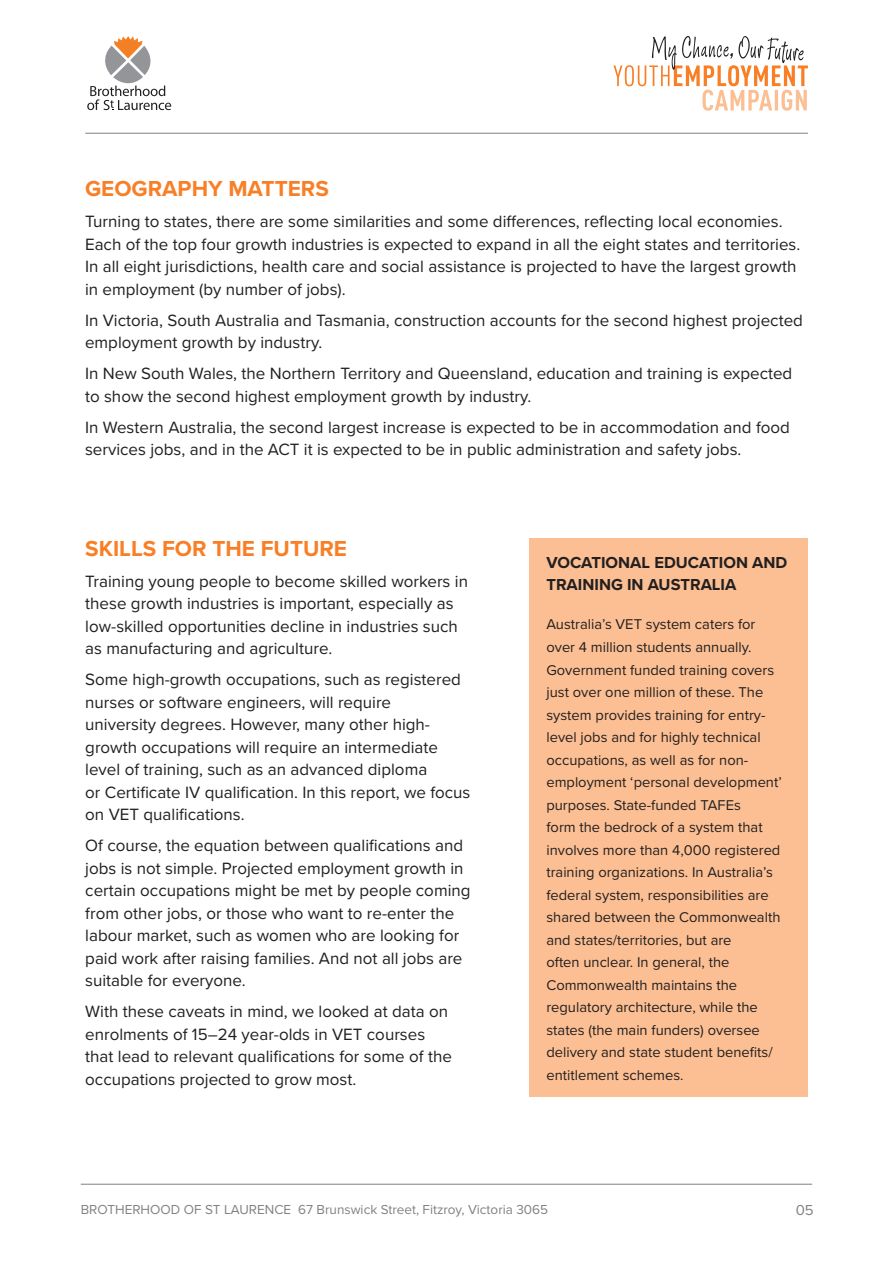
<style>
.page{position:relative;width:893px;height:1263px;background:#fff}
.page>*{position:absolute;margin:0;border:0;box-sizing:border-box;transform-origin:0 0}
.Heading_Level_2{font:700 22.5px "Proxima Nova";color:#f87f26}
.Body{font:16.95px/22.5px "Proxima Nova";color:#231f20}
.Heading_Level_3{font:700 16.5px/22.5px "Proxima Nova";color:#231f20}
.t1{font:15px "Proxima Nova";color:#838181}
.Body-2{font:14.7px/22.5px "Proxima Nova";color:#231f20}
.t2{font:13.5px "Proxima Nova";color:#838181}
</style>
<div class="page">
<hr style="left:81px;top:1184px;width:731px;height:1px;background:#838181">
<hr style="left:85px;top:133px;width:723px;height:1px;background:#838181">
<svg style="left:87px;top:36px;width:84px;height:74px"></svg>
<svg style="left:613px;top:36px;width:195px;height:75px"></svg>
<div style="left:529px;top:538px;width:279px;height:558px;background:#fbbf93"></div>
<h2 class="Heading_Level_2" style="left:85px;top:172px;width:245px">GEOGRAPHY MATTERS</h2>
<p class="Body" style="left:85px;top:210px;width:717px">Turning to states, there are some similarities and some differences, reflecting local economies.<br>Each of the top four growth industries is expected to expand in all the eight states and territories.<br>In all eight jurisdictions, health care and social assistance is projected to have the largest growth in employment (by number of jobs).</p>
<p class="Body" style="left:85px;top:308px;width:719px">In Victoria, South Australia and Tasmania, construction accounts for the second highest projected employment growth by industry.</p>
<p class="Body" style="left:85px;top:362px;width:709px">In New South Wales, the Northern Territory and Queensland, education and training is expected to show the second highest employment growth by industry.</p>
<p class="Body" style="left:85px;top:415px;width:706px">In Western Australia, the second largest increase is expected to be in accommodation and food services jobs, and in the ACT it is expected to be in public administration and safety jobs.</p>
<h2 class="Heading_Level_2" style="left:85px;top:531px;width:263px">SKILLS FOR THE FUTURE</h2>
<p class="Body" style="left:85px;top:569px;width:384px">Training young people to become skilled workers in these growth industries is important, especially as low-skilled opportunities decline in industries such as manufacturing and agriculture.</p>
<p class="Body" style="left:85px;top:668px;width:387px">Some high-growth occupations, such as registered nurses or software engineers, will require<br>university degrees. However, many other high&shy;growth occupations will require an intermediate level of training, such as an advanced diploma<br>or Certificate IV qualification. In this report, we focus on VET qualifications.</p>
<p class="Body" style="left:85px;top:834px;width:387px">Of course, the equation between qualifications and jobs is not simple. Projected employment growth in certain occupations might be met by people coming from other jobs, or those who want to re-enter the labour market, such as women who are looking for paid work after raising families. And not all jobs are suitable for everyone.</p>
<p class="Body" style="left:85px;top:1000px;width:368px">With these caveats in mind, we looked at data on enrolments of 15–24 year-olds in VET courses that lead to relevant qualifications for some of the occupations projected to grow most.</p>
<h3 class="Heading_Level_3" style="left:546px;top:551px;width:243px">VOCATIONAL EDUCATION AND<br>TRAINING IN AUSTRALIA</h3>
<p class="Body-2" style="left:546px;top:613px;width:237px">Australia’s VET system caters for over 4 million students annually.<br>Government funded training covers just over one million of these. The system provides training for entry&shy;level jobs and for highly technical occupations, as well as for non&shy;employment ‘personal development’ purposes. State-funded TAFEs<br>form the bedrock of a system that involves more than 4,000 registered training organizations. In Australia’s federal system, responsibilities are shared between the Commonwealth and states/territories, but are<br>often unclear. In general, the Commonwealth maintains the regulatory architecture, while the states (the main funders) oversee delivery and state student benefits/ entitlement schemes.</p>
<p class="t2" style="left:81px;top:1199px;width:469px">BROTHERHOOD OF ST LAURENCE 67 Brunswick Street, Fitzroy, Victoria 3065</p>
<p class="t1" style="left:796px;top:1198px;width:20px">05</p>
</div>
